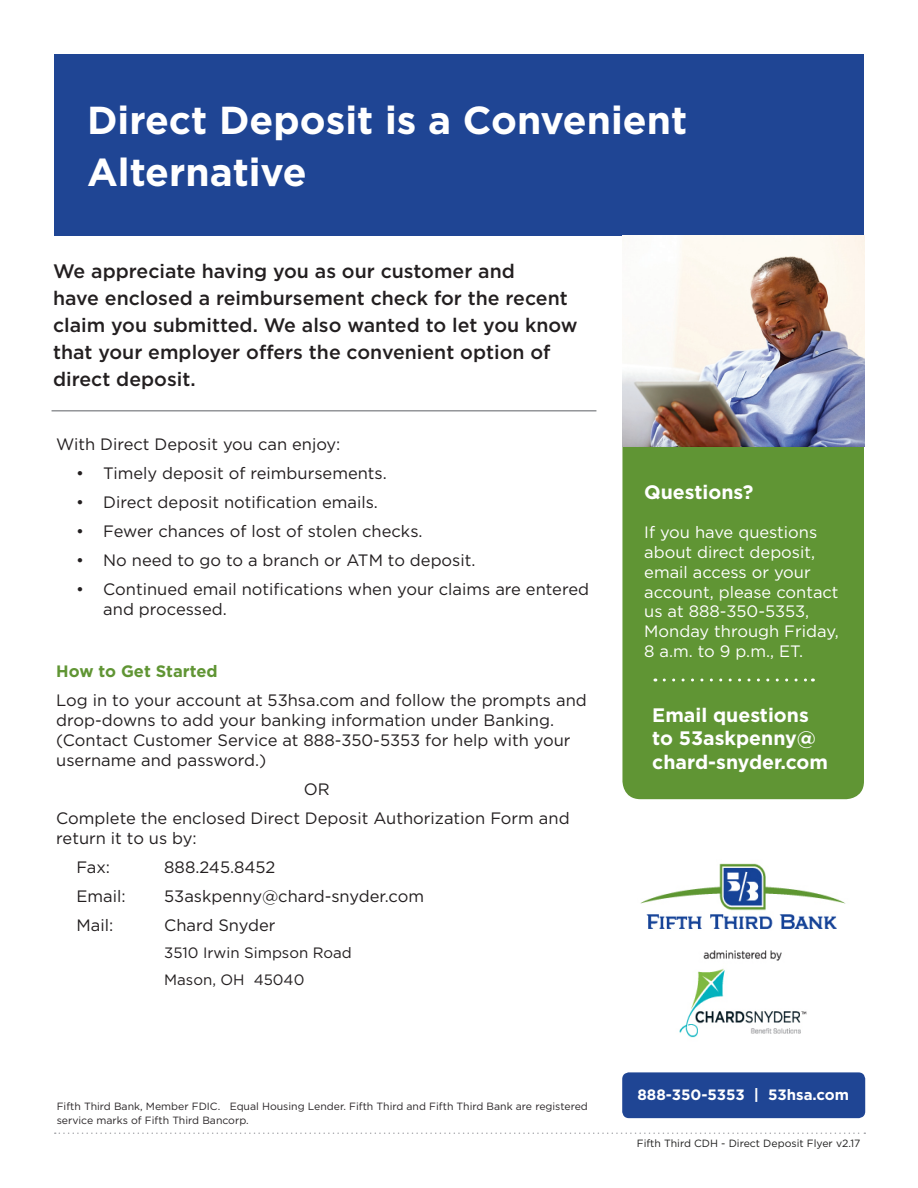
<style>
.page{position:relative;width:918px;height:1188px;background:#fff}
.page>*{position:absolute;margin:0;border:0;box-sizing:border-box;transform-origin:0 0}
.t1{font:700 39px/51.9px "Gotham";color:#fff}
.Headline_1{font:500 19.5px/27px "Gotham";color:#231f20}
.Headline_2{font:700 19.5px/23.4px "Gotham";color:#fff}
.Text{font:16.5px/19.8px "Gotham";color:#231f20}
.Margin_Text{font:16.5px/19.8px "Gotham";color:#fff}
.Text-2{font:700 16.5px "Gotham";color:#609534}
.Text-3{font:15px "Gotham";color:#231f20}
.t2{font:700 15px "Gotham";color:#fff}
.Text_notes{font:10.5px/13.5px "Gotham";color:#292527}
.t3{font:10.5px "Gotham";color:#1f1f1e}
</style>
<div class="page">
<div style="left:54px;top:54px;width:810px;height:181px;background:#1f4594"></div>
<svg style="left:55px;top:1132px;width:810px;height:2px"></svg>
<img style="left:640px;top:863px;width:206px;height:175px">
<div style="left:622px;top:1072px;width:243px;height:46px;background:#1f4594;border-radius:7px"></div>
<div style="left:622px;top:373px;width:242px;height:426px;background:#609534"></div>
<hr style="left:52px;top:410px;width:544px;height:2px;background:#939598">
<svg style="left:664px;top:679px;width:149px;height:3px"></svg>
<img style="left:623px;top:235px;width:242px;height:212px">
<p class="t1" style="left:87px;top:94px;width:602px">Direct Deposit is a Convenient<br>Alternative</p>
<p class="Headline_1" style="left:53px;top:257px;width:526px">We appreciate having you as our customer and<br>have enclosed a reimbursement check for the recent claim you submitted. We also wanted to let you know that your employer offers the convenient option of direct deposit.</p>
<p class="Text" style="left:56px;top:434px;width:286px">With Direct Deposit you can enjoy:</p>
<p class="Text" style="left:76px;top:463px;width:312px">• Timely deposit of reimbursements.</p>
<p class="Text" style="left:76px;top:492px;width:303px">• Direct deposit notification emails.</p>
<p class="Text" style="left:76px;top:521px;width:348px">• Fewer chances of lost of stolen checks.</p>
<p class="Text" style="left:76px;top:550px;width:401px">• No need to go to a branch or ATM to deposit.</p>
<p class="Text" style="left:103px;top:579px;width:487px;text-indent:-27px">• Continued email notifications when your claims are entered and processed.</p>
<p class="Text-2" style="left:56px;top:661px;width:163px">How to Get Started</p>
<p class="Text" style="left:56px;top:690px;width:532px">Log in to your account at 53hsa.com and follow the prompts and drop-downs to add your banking information under Banking. (Contact Customer Service at 888-350-5353 for help with your username and password.)</p>
<p class="Text" style="left:304px;top:779px;width:27px">OR</p>
<p class="Text" style="left:56px;top:808px;width:515px">Complete the enclosed Direct Deposit Authorization Form and return it to us by:</p>
<p class="Text" style="left:77px;top:857px;width:35px">Fax:</p>
<p class="Text" style="left:164px;top:857px;width:113px">888.245.8452</p>
<p class="Text" style="left:77px;top:886px;width:51px">Email:</p>
<p class="Text" style="left:164px;top:886px;width:261px">53askpenny@chard-snyder.com</p>
<p class="Text" style="left:77px;top:915px;width:38px">Mail:</p>
<p class="Text" style="left:164px;top:915px;width:113px">Chard Snyder</p>
<p class="Text-3" style="left:164px;top:943px;width:189px">3510 Irwin Simpson Road</p>
<p class="Text-3" style="left:164px;top:970px;width:142px">Mason, OH 45040</p>
<p class="Text_notes" style="left:57px;top:1099px;width:533px">Fifth Third Bank, Member FDIC. Equal Housing Lender. Fifth Third and Fifth Third Bank are registered service marks of Fifth Third Bancorp.</p>
<p class="Headline_2" style="left:644px;top:480px;width:111px">Questions?</p>
<p class="Margin_Text" style="left:644px;top:522px;width:196px">If you have questions about direct deposit, email access or your account, please contact us at 888-350-5353,<br>Monday through Friday,<br>8 a.m. to 9 p.m., ET.</p>
<p class="Headline_2" style="left:652px;top:703px;width:177px">Email questions to 53askpenny@ chard-snyder.com</p>
<p class="t2" style="left:638px;top:1084px;width:213px">888-350-5353 | 53hsa.com</p>
<p class="t3" style="left:637px;top:1136px;width:225px">Fifth Third CDH - Direct Deposit Flyer v2.17</p>
</div>
